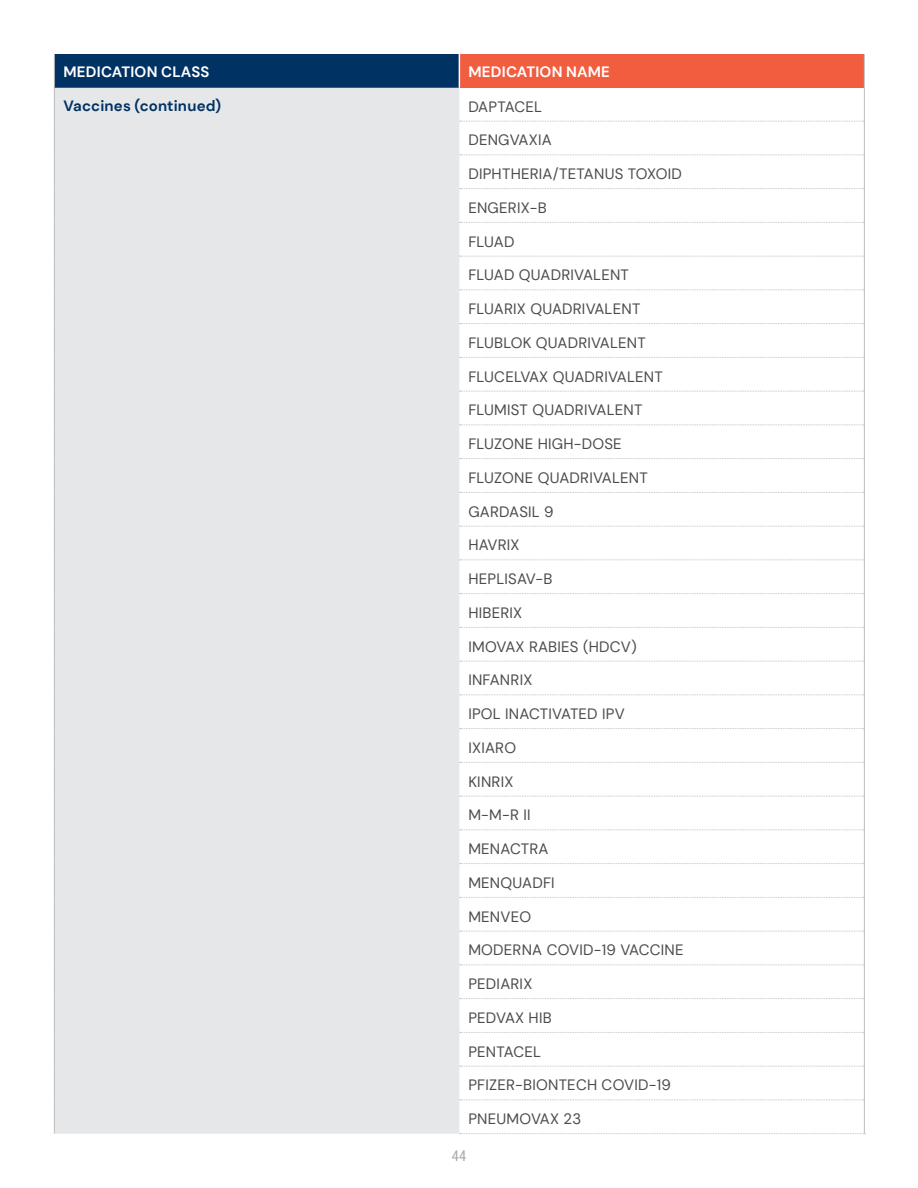
<style>
.page{position:relative;width:918px;height:1188px;background:#fff}
.page>*{position:absolute;margin:0;border:0;box-sizing:border-box;transform-origin:0 0}
.TLB_Body_CAPS{font:15px "DM Sans";letter-spacing:.015em;color:#4b4c4d}
.TBL_HD_10_12_100W{font:700 15px "DM Sans";letter-spacing:.015em;color:#fff}
.TLB_HD_10_12_3005{font:700 15px "DM Sans";letter-spacing:.01em;color:#003264}
.t1{font:condensed 15px "Helvetica Neue LT Std";color:#a9a8aa}
</style>
<div class="page">
<div style="left:54px;top:54px;width:405px;height:34px;background:#003264"></div>
<div style="left:459px;top:54px;width:405px;height:34px;background:#f15d3f"></div>
<div style="left:55px;top:88px;width:404px;height:1046px;background:#e6e7e9"></div>
<svg style="left:460px;top:1066px;width:404px;height:1px"></svg>
<svg style="left:460px;top:1100px;width:404px;height:1px"></svg>
<svg style="left:460px;top:1133px;width:405px;height:1px"></svg>
<hr style="left:459px;top:54px;width:1px;height:34px;background:#fff">
<hr style="left:54px;top:88px;width:1px;height:33px;background:#bcbdc0">
<hr style="left:54px;top:121px;width:1px;height:34px;background:#bcbdc0">
<hr style="left:54px;top:155px;width:1px;height:34px;background:#bcbdc0">
<hr style="left:54px;top:189px;width:1px;height:33px;background:#bcbdc0">
<hr style="left:54px;top:222px;width:1px;height:34px;background:#bcbdc0">
<hr style="left:54px;top:256px;width:1px;height:34px;background:#bcbdc0">
<hr style="left:54px;top:290px;width:1px;height:34px;background:#bcbdc0">
<hr style="left:54px;top:324px;width:1px;height:33px;background:#bcbdc0">
<hr style="left:54px;top:357px;width:1px;height:34px;background:#bcbdc0">
<hr style="left:54px;top:391px;width:1px;height:34px;background:#bcbdc0">
<hr style="left:54px;top:425px;width:1px;height:34px;background:#bcbdc0">
<hr style="left:54px;top:459px;width:1px;height:33px;background:#bcbdc0">
<hr style="left:54px;top:492px;width:1px;height:34px;background:#bcbdc0">
<hr style="left:54px;top:526px;width:1px;height:34px;background:#bcbdc0">
<hr style="left:54px;top:560px;width:1px;height:34px;background:#bcbdc0">
<hr style="left:54px;top:594px;width:1px;height:33px;background:#bcbdc0">
<hr style="left:54px;top:627px;width:1px;height:34px;background:#bcbdc0">
<hr style="left:54px;top:661px;width:1px;height:34px;background:#bcbdc0">
<hr style="left:54px;top:695px;width:1px;height:34px;background:#bcbdc0">
<hr style="left:54px;top:729px;width:1px;height:33px;background:#bcbdc0">
<hr style="left:54px;top:762px;width:1px;height:34px;background:#bcbdc0">
<hr style="left:54px;top:796px;width:1px;height:34px;background:#bcbdc0">
<hr style="left:54px;top:830px;width:1px;height:34px;background:#bcbdc0">
<hr style="left:54px;top:864px;width:1px;height:33px;background:#bcbdc0">
<hr style="left:54px;top:897px;width:1px;height:34px;background:#bcbdc0">
<hr style="left:54px;top:931px;width:1px;height:34px;background:#bcbdc0">
<hr style="left:54px;top:965px;width:1px;height:34px;background:#bcbdc0">
<hr style="left:54px;top:999px;width:1px;height:33px;background:#bcbdc0">
<hr style="left:54px;top:1032px;width:1px;height:34px;background:#bcbdc0">
<hr style="left:54px;top:1066px;width:1px;height:34px;background:#bcbdc0">
<hr style="left:54px;top:1100px;width:1px;height:34px;background:#bcbdc0">
<hr style="left:864px;top:88px;width:1px;height:33px;background:#bcbdc0">
<hr style="left:864px;top:121px;width:1px;height:34px;background:#bcbdc0">
<hr style="left:864px;top:155px;width:1px;height:34px;background:#bcbdc0">
<hr style="left:864px;top:189px;width:1px;height:33px;background:#bcbdc0">
<hr style="left:864px;top:222px;width:1px;height:34px;background:#bcbdc0">
<hr style="left:864px;top:256px;width:1px;height:34px;background:#bcbdc0">
<hr style="left:864px;top:290px;width:1px;height:34px;background:#bcbdc0">
<hr style="left:864px;top:324px;width:1px;height:33px;background:#bcbdc0">
<hr style="left:54px;top:54px;width:1px;height:34px;background:#bcbdc0">
<hr style="left:864px;top:54px;width:1px;height:34px;background:#bcbdc0">
<hr style="left:864px;top:897px;width:1px;height:34px;background:#bcbdc0">
<hr style="left:864px;top:931px;width:1px;height:34px;background:#bcbdc0">
<hr style="left:864px;top:965px;width:1px;height:34px;background:#bcbdc0">
<hr style="left:864px;top:999px;width:1px;height:33px;background:#bcbdc0">
<hr style="left:864px;top:1032px;width:1px;height:34px;background:#bcbdc0">
<hr style="left:864px;top:1066px;width:1px;height:34px;background:#bcbdc0">
<hr style="left:864px;top:1100px;width:1px;height:33px;background:#bcbdc0">
<svg style="left:460px;top:121px;width:404px;height:1px"></svg>
<svg style="left:460px;top:154px;width:404px;height:1px"></svg>
<svg style="left:460px;top:188px;width:404px;height:1px"></svg>
<svg style="left:460px;top:222px;width:404px;height:1px"></svg>
<svg style="left:460px;top:256px;width:404px;height:1px"></svg>
<svg style="left:460px;top:290px;width:404px;height:1px"></svg>
<svg style="left:460px;top:323px;width:404px;height:1px"></svg>
<svg style="left:460px;top:931px;width:404px;height:1px"></svg>
<svg style="left:460px;top:964px;width:404px;height:1px"></svg>
<svg style="left:460px;top:998px;width:404px;height:1px"></svg>
<svg style="left:460px;top:1032px;width:404px;height:1px"></svg>
<hr style="left:864px;top:661px;width:1px;height:34px;background:#bcbdc0">
<hr style="left:864px;top:695px;width:1px;height:34px;background:#bcbdc0">
<hr style="left:864px;top:729px;width:1px;height:33px;background:#bcbdc0">
<hr style="left:864px;top:762px;width:1px;height:34px;background:#bcbdc0">
<hr style="left:864px;top:796px;width:1px;height:34px;background:#bcbdc0">
<hr style="left:864px;top:830px;width:1px;height:34px;background:#bcbdc0">
<hr style="left:864px;top:864px;width:1px;height:33px;background:#bcbdc0">
<svg style="left:460px;top:694px;width:404px;height:1px"></svg>
<svg style="left:460px;top:728px;width:404px;height:1px"></svg>
<svg style="left:460px;top:762px;width:404px;height:1px"></svg>
<svg style="left:460px;top:796px;width:404px;height:1px"></svg>
<svg style="left:460px;top:830px;width:404px;height:1px"></svg>
<svg style="left:460px;top:863px;width:404px;height:1px"></svg>
<svg style="left:460px;top:897px;width:404px;height:1px"></svg>
<svg style="left:460px;top:357px;width:404px;height:1px"></svg>
<hr style="left:864px;top:357px;width:1px;height:34px;background:#bcbdc0">
<hr style="left:864px;top:391px;width:1px;height:34px;background:#bcbdc0">
<hr style="left:864px;top:425px;width:1px;height:34px;background:#bcbdc0">
<hr style="left:864px;top:459px;width:1px;height:33px;background:#bcbdc0">
<hr style="left:864px;top:492px;width:1px;height:34px;background:#bcbdc0">
<hr style="left:864px;top:526px;width:1px;height:34px;background:#bcbdc0">
<hr style="left:864px;top:560px;width:1px;height:34px;background:#bcbdc0">
<hr style="left:864px;top:594px;width:1px;height:33px;background:#bcbdc0">
<hr style="left:864px;top:627px;width:1px;height:34px;background:#bcbdc0">
<svg style="left:460px;top:391px;width:404px;height:1px"></svg>
<svg style="left:460px;top:424px;width:404px;height:1px"></svg>
<svg style="left:460px;top:458px;width:404px;height:1px"></svg>
<svg style="left:460px;top:492px;width:404px;height:1px"></svg>
<svg style="left:460px;top:526px;width:404px;height:1px"></svg>
<svg style="left:460px;top:560px;width:404px;height:1px"></svg>
<svg style="left:460px;top:593px;width:404px;height:1px"></svg>
<svg style="left:460px;top:627px;width:404px;height:1px"></svg>
<svg style="left:460px;top:661px;width:404px;height:1px"></svg>
<p class="TBL_HD_10_12_100W" style="left:63px;top:62px;width:148px">MEDICATION CLASS</p>
<p class="TBL_HD_10_12_100W" style="left:468px;top:62px;width:143px">MEDICATION NAME</p>
<p class="TLB_HD_10_12_3005" style="left:63px;top:97px;width:159px">Vaccines (continued)</p>
<p class="TLB_Body_CAPS" style="left:468px;top:97px;width:75px">DAPTACEL</p>
<p class="TLB_Body_CAPS" style="left:468px;top:131px;width:85px">DENGVAXIA</p>
<p class="TLB_Body_CAPS" style="left:468px;top:165px;width:215px">DIPHTHERIA/TETANUS TOXOID</p>
<p class="TLB_Body_CAPS" style="left:468px;top:198px;width:80px">ENGERIX-B</p>
<p class="TLB_Body_CAPS" style="left:468px;top:232px;width:48px">FLUAD</p>
<p class="TLB_Body_CAPS" style="left:468px;top:266px;width:162px">FLUAD QUADRIVALENT</p>
<p class="TLB_Body_CAPS" style="left:468px;top:300px;width:174px">FLUARIX QUADRIVALENT</p>
<p class="TLB_Body_CAPS" style="left:468px;top:333px;width:179px">FLUBLOK QUADRIVALENT</p>
<p class="TLB_Body_CAPS" style="left:468px;top:367px;width:196px">FLUCELVAX QUADRIVALENT</p>
<p class="TLB_Body_CAPS" style="left:468px;top:401px;width:176px">FLUMIST QUADRIVALENT</p>
<p class="TLB_Body_CAPS" style="left:468px;top:435px;width:155px">FLUZONE HIGH-DOSE</p>
<p class="TLB_Body_CAPS" style="left:468px;top:468px;width:181px">FLUZONE QUADRIVALENT</p>
<p class="TLB_Body_CAPS" style="left:468px;top:502px;width:87px">GARDASIL 9</p>
<p class="TLB_Body_CAPS" style="left:468px;top:536px;width:53px">HAVRIX</p>
<p class="TLB_Body_CAPS" style="left:468px;top:570px;width:86px">HEPLISAV-B</p>
<p class="TLB_Body_CAPS" style="left:468px;top:603px;width:55px">HIBERIX</p>
<p class="TLB_Body_CAPS" style="left:468px;top:637px;width:170px">IMOVAX RABIES (HDCV)</p>
<p class="TLB_Body_CAPS" style="left:468px;top:671px;width:66px">INFANRIX</p>
<p class="TLB_Body_CAPS" style="left:468px;top:705px;width:158px">IPOL INACTIVATED IPV</p>
<p class="TLB_Body_CAPS" style="left:468px;top:738px;width:49px">IXIARO</p>
<p class="TLB_Body_CAPS" style="left:468px;top:772px;width:47px">KINRIX</p>
<p class="TLB_Body_CAPS" style="left:468px;top:806px;width:64px">M-M-R II</p>
<p class="TLB_Body_CAPS" style="left:468px;top:840px;width:82px">MENACTRA</p>
<p class="TLB_Body_CAPS" style="left:468px;top:873px;width:88px">MENQUADFI</p>
<p class="TLB_Body_CAPS" style="left:468px;top:907px;width:64px">MENVEO</p>
<p class="TLB_Body_CAPS" style="left:468px;top:941px;width:217px">MODERNA COVID-19 VACCINE</p>
<p class="TLB_Body_CAPS" style="left:468px;top:975px;width:66px">PEDIARIX</p>
<p class="TLB_Body_CAPS" style="left:468px;top:1008px;width:85px">PEDVAX HIB</p>
<p class="TLB_Body_CAPS" style="left:468px;top:1042px;width:74px">PENTACEL</p>
<p class="TLB_Body_CAPS" style="left:468px;top:1076px;width:204px">PFIZER-BIONTECH COVID-19</p>
<p class="TLB_Body_CAPS" style="left:468px;top:1110px;width:114px">PNEUMOVAX 23</p>
<p class="t1" style="left:452px;top:1147px;width:16px">44</p>
</div>
